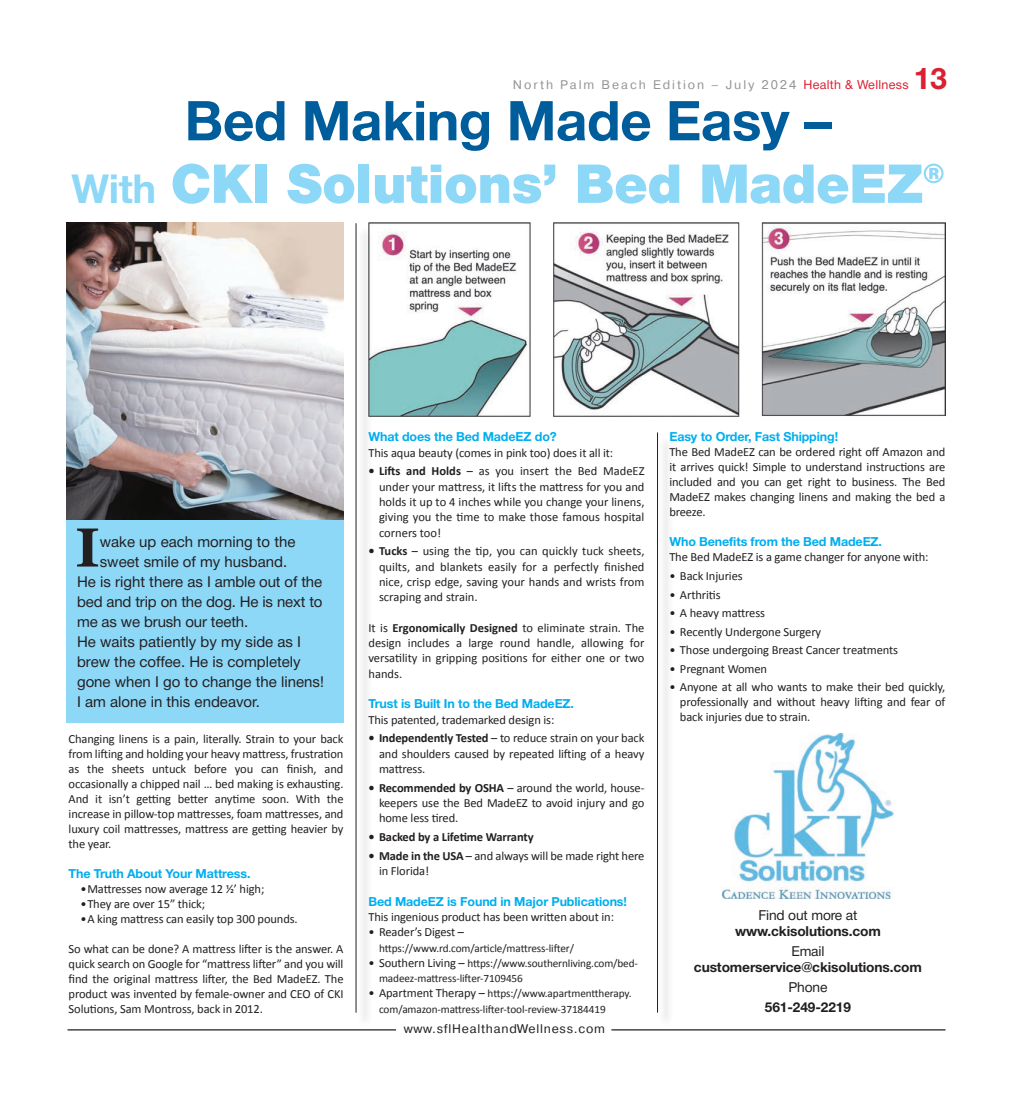
<style>
.page{position:relative;width:1013px;height:1103px;background:#fff}
.page>*{position:absolute;margin:0;border:0;box-sizing:border-box;transform-origin:0 0}
.t1{font:700 55px "Helvetica Neue Cyr";color:#005d9c}
.t2{font:700 54.88px "Georgia";color:#231f20}
.t3{font:900 53.75px "Helvetica Neue Cyr";letter-spacing:-.01em;color:#8dd7f7}
.t4{font:700 30px "Helvetica Neue Cyr";color:#da2031}
.t5{font:15px "Helvetica Neue Cyr";color:#231f20}
.t6{font:700 13.75px "Helvetica Neue Cyr";letter-spacing:-.01em;color:#231f20}
.t7{font:13.75px "Helvetica Neue Cyr";letter-spacing:-.01em;color:#231f20}
.t8{font:12.5px/15px "Calibri";letter-spacing:-.01em;color:#231f20;text-align:justify}
.t9{font:700 12.5px "Helvetica Neue Cyr";letter-spacing:-.01em;color:#00aeef}
.t10{font:12.5px "Pragmatica";letter-spacing:.16em;color:#939598}
.t11{font:700 12.5px "Calibri";letter-spacing:-.01em;color:#231f20}
.t12{font:12.5px "Pragmatica";letter-spacing:.06em;color:#231f20}
.t13{font:11.25px/15.2px "Calibri";letter-spacing:-.01em;color:#231f20}
.s1{font-family:"Helvetica Neue Cyr";color:#da2031}
.s2{font-weight:700;font-size:40px}
.s3{font-weight:700}
.s4{font-size:12.5px}
</style>
<div class="page">
<hr style="left:68px;top:1029px;width:328px;height:1px;background:#231f20">
<hr style="left:611px;top:1029px;width:334px;height:1px;background:#231f20">
<img style="left:722px;top:733px;width:171px;height:165px">
<div style="left:66px;top:520px;width:277px;height:202px;background:#8dd7f7"></div>
<img style="left:66px;top:222px;width:277px;height:298px">
<img style="left:368px;top:222px;width:577px;height:195px">
<div style="left:357px;top:226px;width:15px;height:800px;background:#f7f7f7"></div>
<hr style="left:356px;top:223px;width:1px;height:789px;background:#231f20">
<div style="left:659px;top:435px;width:14px;height:592px;background:#f7f7f7"></div>
<hr style="left:657px;top:432px;width:1px;height:580px;background:#231f20">
<h3 class="t4" style="left:913px;top:62px;width:35px">13</h3>
<p class="t10" style="left:513px;top:77px;width:397px">North Palm Beach Edition – July 2024 <span class="s1">Health &amp; Wellness</span></p>
<h1 class="t1" style="left:184px;top:91px;width:648px">Bed Making Made Easy –</h1>
<h3 class="t3" style="left:71px;top:154px;width:874px"><span class="s2">With</span> CKI Solutions’ Bed MadeEZ®</h3>
<h2 class="t2" style="left:75px;top:512px;width:23px">I</h2>
<p class="t5" style="left:100px;top:533px;width:197px">wake up each morning to the</p>
<p class="t5" style="left:100px;top:553px;width:189px">sweet smile of my husband.</p>
<p class="t5" style="left:77px;top:573px;width:247px">He is right there as I amble out of the</p>
<p class="t5" style="left:77px;top:593px;width:247px">bed and trip on the dog. He is next to</p>
<p class="t5" style="left:77px;top:613px;width:173px">me as we brush our teeth.</p>
<p class="t5" style="left:77px;top:633px;width:225px">He waits patiently by my side as I</p>
<p class="t5" style="left:77px;top:653px;width:225px">brew the coffee. He is completely</p>
<p class="t5" style="left:77px;top:673px;width:248px">gone when I go to change the linens!</p>
<p class="t5" style="left:77px;top:693px;width:184px">I am alone in this endeavor.</p>
<p class="t8" style="left:69px;top:731px;width:276px">Changing linens is a pain, literally. Strain to your back from lifting and holding your heavy mattress, frustration as the sheets untuck before you can finish, and occasionally a chipped nail … bed making is exhausting.<br>And it isn’t getting better anytime soon. With the increase in pillow-top mattresses, foam mattresses, and luxury coil mattresses, mattress are getting heavier by the year.</p>
<p class="t9" style="left:69px;top:866px;width:183px">The Truth About Your Mattress.</p>
<p class="t8" style="left:80px;top:881px;width:185px">•Mattresses now average 12 ½’ high;</p>
<p class="t8" style="left:80px;top:896px;width:126px">•They are over 15” thick;</p>
<p class="t8" style="left:80px;top:911px;width:219px">•A king mattress can easily top 300 pounds.</p>
<p class="t8" style="left:69px;top:941px;width:276px">So what can be done? A mattress lifter is the answer. A quick search on Google for “mattress lifter” and you will find the original mattress lifter, the Bed MadeEZ. The product was invented by female-owner and CEO of CKI Solutions, Sam Montross, back in 2012.</p>
<p class="t9" style="left:368px;top:430px;width:190px">What does the Bed MadeEZ do?</p>
<p class="t8" style="left:368px;top:445px;width:246px">This aqua beauty (comes in pink too) does it all it:</p>
<p class="t8" style="left:379px;top:464px;width:267px;text-indent:-11px"><span class="s3">• Lifts and Holds</span> – as you insert the Bed MadeEZ under your mattress, it lifts the mattress for you and holds it up to 4 inches while you change your linens, giving you the time to make those famous hospital corners too!</p>
<p class="t8" style="left:379px;top:543px;width:267px;text-indent:-11px"><span class="s3">• Tucks</span> – using the tip, you can quickly tuck sheets, quilts, and blankets easily for a perfectly finished nice, crisp edge, saving your hands and wrists from scraping and strain.</p>
<p class="t8" style="left:368px;top:620px;width:277px">It is <span class="s3">Ergonomically Designed</span> to eliminate strain. The design includes a large round handle, allowing for versatility in gripping positions for either one or two hands.</p>
<p class="t9" style="left:368px;top:697px;width:207px">Trust is Built In to the Bed MadeEZ.</p>
<p class="t8" style="left:368px;top:712px;width:187px">This patented, trademarked design is:</p>
<p class="t8" style="left:379px;top:730px;width:267px;text-indent:-11px"><span class="s3">• Independently Tested</span> – to reduce strain on your back and shoulders caused by repeated lifting of a heavy mattress.</p>
<p class="t11" style="left:368px;top:779px;width:115px">• Recommended by OSHA</p>
<p class="t8" style="left:379px;top:780px;width:267px;text-indent:128px">– around the world, house&shy;keepers use the Bed MadeEZ to avoid injury and go home less tired.</p>
<p class="t11" style="left:368px;top:829px;width:167px">• Backed by a Lifetime Warranty</p>
<p class="t8" style="left:379px;top:848px;width:267px;text-indent:-11px"><span class="s3">• Made in the USA</span> – and always will be made right here in Florida!</p>
<p class="t9" style="left:368px;top:894px;width:260px">Bed MadeEZ is Found in Major Publications!</p>
<p class="t8" style="left:368px;top:909px;width:247px">This ingenious product has been written about in:</p>
<p class="t8" style="left:368px;top:924px;width:97px">• Reader’s Digest –</p>
<p class="t13" style="left:379px;top:940px;width:196px">https://www.rd.com/article/mattress-lifter/</p>
<p class="t13" style="left:379px;top:955px;width:260px;text-indent:-11px"><span class="s4">• Southern Living –</span> https://www.southernliving.com/bed&shy;madeez-mattress-lifter-7109456</p>
<p class="t13" style="left:379px;top:986px;width:254px;text-indent:-11px"><span class="s4">• Apartment Therapy –</span> https://www.apartmenttherapy. com/amazon-mattress-lifter-tool-review-37184419</p>
<p class="t12" style="left:403px;top:1021px;width:203px">www.sflHealthandWellness.com</p>
<p class="t9" style="left:669px;top:430px;width:170px">Easy to Order, Fast Shipping!</p>
<p class="t8" style="left:669px;top:445px;width:277px">The Bed MadeEZ can be ordered right off Amazon and it arrives quick! Simple to understand instructions are included and you can get right to business. The Bed MadeEZ makes changing linens and making the bed a breeze.</p>
<p class="t9" style="left:669px;top:535px;width:214px">Who Benefits from the Bed MadeEZ.</p>
<p class="t8" style="left:669px;top:550px;width:261px">The Bed MadeEZ is a game changer for anyone with:</p>
<p class="t8" style="left:669px;top:568px;width:75px">• Back Injuries</p>
<p class="t8" style="left:669px;top:587px;width:53px">• Arthritis</p>
<p class="t8" style="left:669px;top:605px;width:97px">• A heavy mattress</p>
<p class="t8" style="left:669px;top:624px;width:153px">• Recently Undergone Surgery</p>
<p class="t8" style="left:669px;top:642px;width:230px">• Those undergoing Breast Cancer treatments</p>
<p class="t8" style="left:669px;top:661px;width:99px">• Pregnant Women</p>
<p class="t8" style="left:680px;top:679px;width:267px;text-indent:-11px">• Anyone at all who wants to make their bed quickly, professionally and without heavy lifting and fear of back injuries due to strain.</p>
<p class="t7" style="left:758px;top:907px;width:101px">Find out more at</p>
<p class="t6" style="left:735px;top:923px;width:147px">www.ckisolutions.com</p>
<p class="t7" style="left:791px;top:943px;width:35px">Email</p>
<p class="t6" style="left:694px;top:959px;width:229px">customerservice@ckisolutions.com</p>
<p class="t7" style="left:788px;top:979px;width:40px">Phone</p>
<p class="t6" style="left:764px;top:999px;width:88px">561-249-2219</p>
</div>
